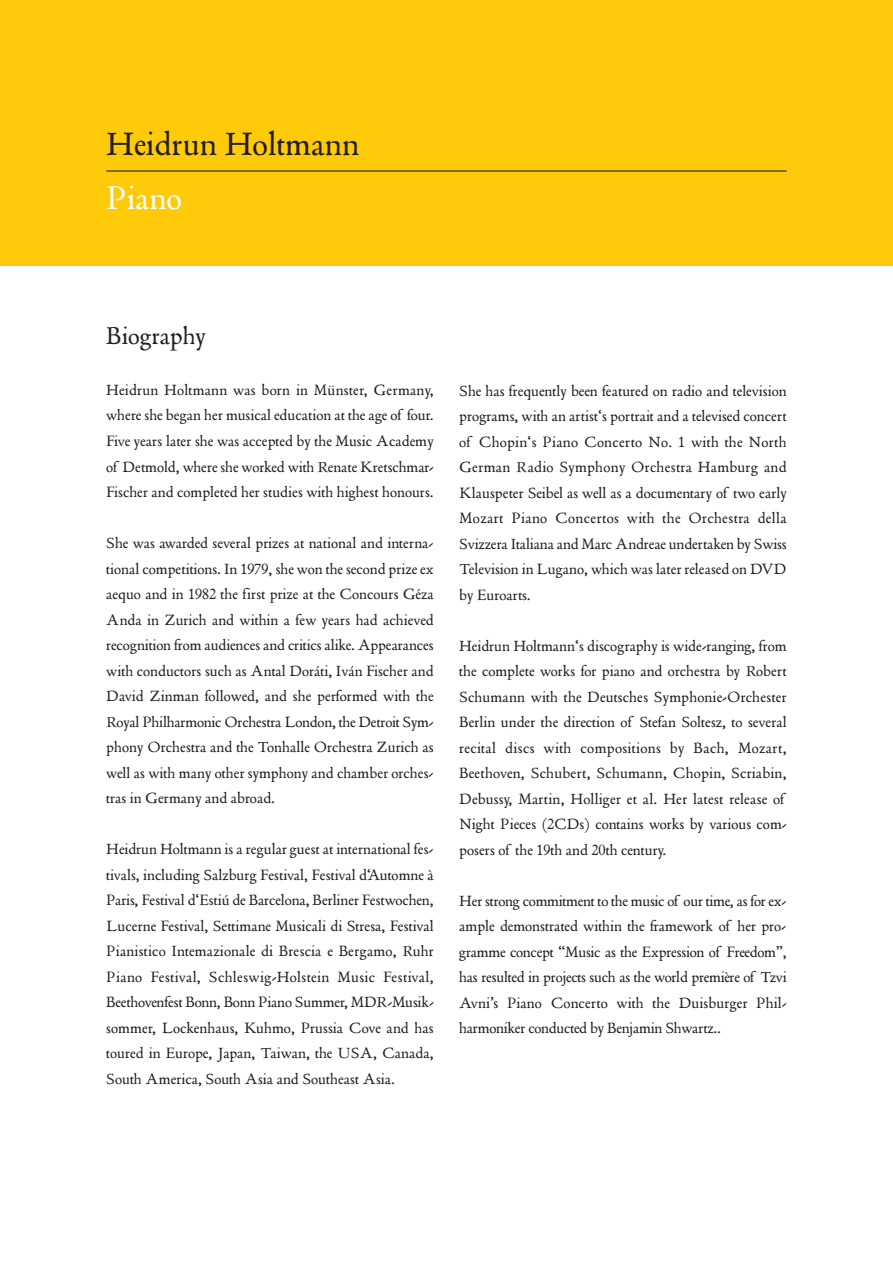
<style>
.page{position:relative;width:893px;height:1263px;background:#fff}
.page>*{position:absolute;margin:0;border:0;box-sizing:border-box;transform-origin:0 0}
.t1{font:36px "Poliphilus";color:#231f20}
.t2{font:36px "Poliphilus";color:#fff}
.t3{font:27px "Poliphilus";color:#231f20}
.t4{font:16.5px/25.5px "Poliphilus";color:#231f20;text-align:justify}
</style>
<div class="page">
<div style="left:0;top:0;width:893px;height:266px;background:#feca0a"></div>
<hr style="left:106px;top:170px;width:681px;height:2px;background:#231f20">
<h1 class="t1" style="left:106px;top:131px;width:255px">Heidrun Holtmann</h1>
<h1 class="t2" style="left:106px;top:185px;width:77px">Piano</h1>
<h2 class="t3" style="left:106px;top:326px;width:101px">Biography</h2>
<p class="t4" style="left:106px;top:379px;width:329px">Heidrun Holtmann was born in Münster, Germany, where she began her musical education at the age of four.<br>Five years later she was accepted by the Music Academy of Detmold, where she worked with Renate Kretschmar-Fischer and completed her studies with highest honours.</p>
<p class="t4" style="left:106px;top:532px;width:329px">She was awarded several prizes at national and interna&shy;tional competitions. In 1979, she won the second prize ex aequo and in 1982 the first prize at the Concours Géza Anda in Zurich and within a few years had achieved recognition from audiences and critics alike. Appearances with conductors such as Antal Doráti, Iván Fischer and David Zinman followed, and she performed with the Royal Philharmonic Orchestra London, the Detroit Sym&shy;phony Orchestra and the Tonhalle Orchestra Zurich as well as with many other symphony and chamber orches&shy;tras in Germany and abroad.</p>
<p class="t4" style="left:106px;top:838px;width:329px">Heidrun Holtmann is a regular guest at international fes&shy;tivals, including Salzburg Festival, Festival d‘Automne à Paris, Festival d‘Estiú de Barcelona, Berliner Festwochen, Lucerne Festival, Settimane Musicali di Stresa, Festival Pianistico Intemazionale di Brescia e Bergamo, Ruhr Piano Festival, Schleswig-Holstein Music Festival, Beethovenfest Bonn, Bonn Piano Summer, MDR-Musik&shy;sommer, Lockenhaus, Kuhmo, Prussia Cove and has toured in Europe, Japan, Taiwan, the USA, Canada, South America, South Asia and Southeast Asia.</p>
<p class="t4" style="left:459px;top:379px;width:329px">She has frequently been featured on radio and television programs, with an artist‘s portrait and a televised concert of Chopin‘s Piano Concerto No. 1 with the North German Radio Symphony Orchestra Hamburg and Klauspeter Seibel as well as a documentary of two early Mozart Piano Concertos with the Orchestra della Svizzera Italiana and Marc Andreae undertaken by Swiss Television in Lugano, which was later released on DVD by Euroarts.</p>
<p class="t4" style="left:459px;top:634px;width:329px;text-align:left">Heidrun Holtmann‘s discography is wide-ranging, from the complete works for piano and orchestra by Robert Schumann with the Deutsches Symphonie-Orchester Berlin under the direction of Stefan Soltesz, to several recital discs with compositions by Bach, Mozart, Beethoven, Schubert, Schumann, Chopin, Scriabin, Debussy, Martin, Holliger et al. Her latest release of Night Pieces (2CDs) contains works by various com&shy;posers of the 19th and 20th century.</p>
<p class="t4" style="left:459px;top:889px;width:329px">Her strong commitment to the music of our time, as for ex&shy;ample demonstrated within the framework of her pro&shy;gramme concept “Music as the Expression of Freedom”, has resulted in projects such as the world première of Tzvi Avni’s Piano Concerto with the Duisburger Phil&shy;harmoniker conducted by Benjamin Shwartz..</p>
</div>
